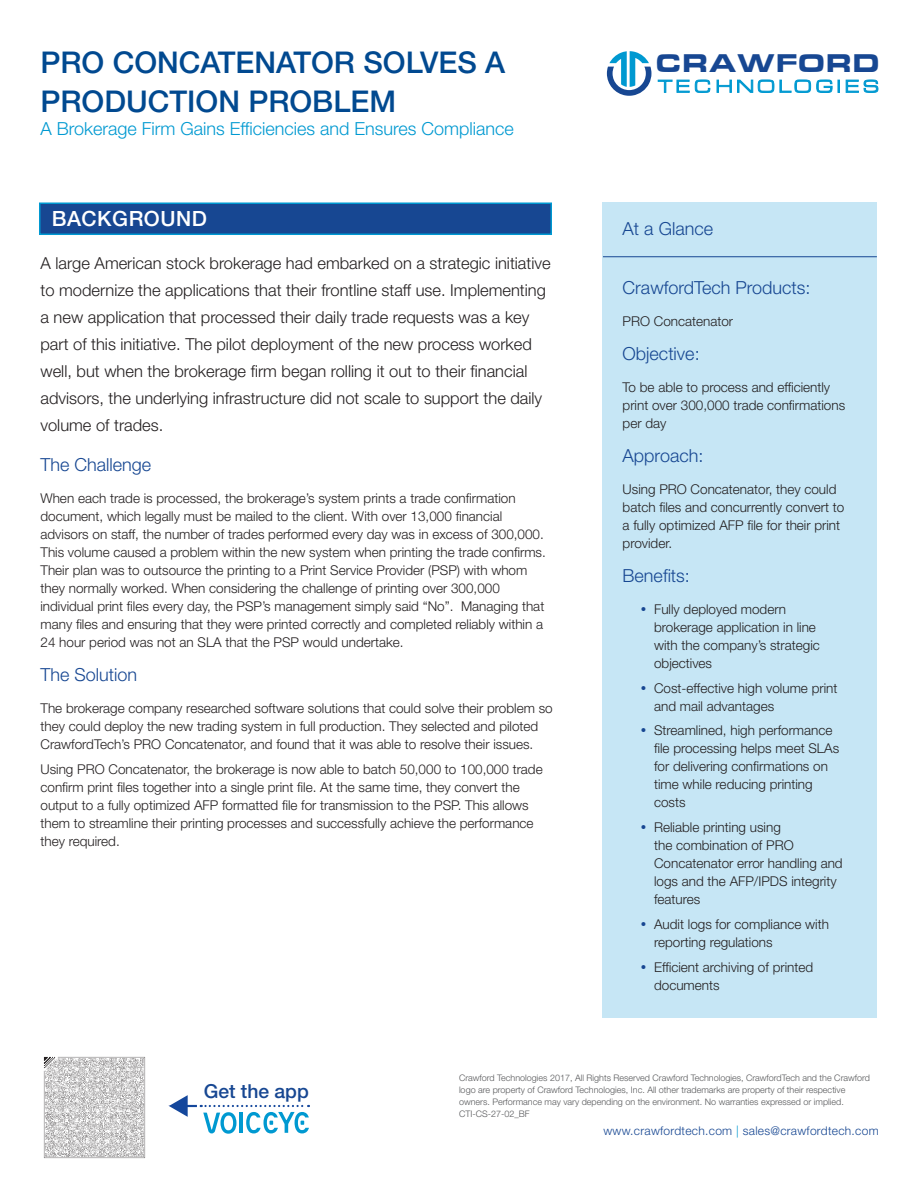
<style>
.page{position:relative;width:918px;height:1188px;background:#fff}
.page>*{position:absolute;margin:0;border:0;box-sizing:border-box;transform-origin:0 0}
.t1{font:500 30px/39px "Helvetica Neue LT Std";color:#014990}
.Image{font:900 26.4px "Eurostile Extended";color:#174792}
.SideBarHeader__H2{font:500 21px "Helvetica Neue LT Std";letter-spacing:.025em;color:#fff}
.t2{font:500 19.35px "Helvetica Neue LT Std";color:#174792}
.SideBarHeader__H2-2{font:300 18px "Helvetica Neue LT Std";color:#174792}
.titleSubHead{font:300 18px "Helvetica Neue LT Std";color:#0099d1}
.BodyHeaders__H2{font:300 18px "Helvetica Neue LT Std";color:#174792}
.Base{font:300 16.5px/27px "Helvetica Neue LT Std";color:#231f20}
.Base-2{font:300 13.5px/18px "Helvetica Neue LT Std";color:#231f20}
.Base-3{font:300 12px "Helvetica Neue LT Std";letter-spacing:.025em;color:#174792}
.Address_line{font:300 9px/12px "Helvetica Neue LT Std";color:#57585a}
.s1{color:#0099d1}
</style>
<div class="page">
<div style="left:602px;top:202px;width:275px;height:815px;background:#c6e6f5"></div>
<hr style="left:603px;top:256px;width:274px;height:1px;background:#174792">
<svg style="left:607px;top:51px;width:44px;height:45px"></svg>
<svg style="left:657px;top:79px;width:222px;height:14px"></svg>
<div style="left:39px;top:202px;width:513px;height:33px;background:#174792;border:2px solid #0099d1"></div>
<svg style="left:169px;top:1095px;width:140px;height:39px"></svg>
<img style="left:43px;top:1056px;width:103px;height:103px">
<p class="t1" style="left:40px;top:42px;width:466px">PRO CONCATENATOR SOLVES A<br>PRODUCTION PROBLEM</p>
<p class="titleSubHead" style="left:40px;top:118px;width:475px">A Brokerage Firm Gains Efficiencies and Ensures Compliance</p>
<h2 class="SideBarHeader__H2" style="left:52px;top:206px;width:157px">BACKGROUND</h2>
<p class="Base" style="left:40px;top:249px;width:512px">A large American stock brokerage had embarked on a strategic initiative to modernize the applications that their frontline staff use. Implementing a new application that processed their daily trade requests was a key part of this initiative. The pilot deployment of the new process worked well, but when the brokerage firm began rolling it out to their financial advisors, the underlying infrastructure did not scale to support the daily volume of trades.</p>
<h2 class="BodyHeaders__H2" style="left:40px;top:454px;width:112px">The Challenge</h2>
<p class="Base-2" style="left:40px;top:489px;width:507px">When each trade is processed, the brokerage’s system prints a trade confirmation document, which legally must be mailed to the client. With over 13,000 financial advisors on staff, the number of trades performed every day was in excess of 300,000.<br>This volume caused a problem within the new system when printing the trade confirms.<br>Their plan was to outsource the printing to a Print Service Provider (PSP) with whom they normally worked. When considering the challenge of printing over 300,000 individual print files every day, the PSP’s management simply said “No”. Managing that many files and ensuring that they were printed correctly and completed reliably within a 24 hour period was not an SLA that the PSP would undertake.</p>
<h2 class="BodyHeaders__H2" style="left:40px;top:664px;width:98px">The Solution</h2>
<p class="Base-2" style="left:40px;top:699px;width:514px">The brokerage company researched software solutions that could solve their problem so they could deploy the new trading system in full production. They selected and piloted<br>CrawfordTech’s PRO Concatenator, and found that it was able to resolve their issues.</p>
<p class="Base-2" style="left:40px;top:759px;width:504px">Using PRO Concatenator, the brokerage is now able to batch 50,000 to 100,000 trade confirm print files together into a single print file. At the same time, they convert the output to a fully optimized AFP formatted file for transmission to the PSP. This allows them to streamline their printing processes and successfully achieve the performance they required.</p>
<p class="Image" style="left:655px;top:49px;width:226px">CRAWFORD</p>
<h2 class="SideBarHeader__H2-2" style="left:623px;top:218px;width:92px">At a Glance</h2>
<h2 class="SideBarHeader__H2-2" style="left:623px;top:277px;width:189px">CrawfordTech Products:</h2>
<p class="Base-2" style="left:623px;top:312px;width:112px">PRO Concatenator</p>
<h2 class="SideBarHeader__H2-2" style="left:623px;top:343px;width:79px">Objective:</h2>
<p class="Base-2" style="left:623px;top:378px;width:224px">To be able to process and efficiently print over 300,000 trade confirmations per day</p>
<h2 class="SideBarHeader__H2-2" style="left:623px;top:445px;width:82px">Approach:</h2>
<p class="Base-2" style="left:623px;top:480px;width:223px">Using PRO Concatenator, they could batch files and concurrently convert to a fully optimized AFP file for their print provider.</p>
<h2 class="SideBarHeader__H2-2" style="left:623px;top:565px;width:69px">Benefits:</h2>
<p class="Base-2" style="left:654px;top:600px;width:167px">Fully deployed modern brokerage application in line with the company’s strategic objectives</p>
<p class="Base-2" style="left:654px;top:679px;width:185px">Cost-effective high volume print and mail advantages</p>
<p class="Base-2" style="left:654px;top:721px;width:187px">Streamlined, high performance file processing helps meet SLAs for delivering confirmations on time while reducing printing costs</p>
<p class="Base-2" style="left:654px;top:818px;width:190px">Reliable printing using<br>the combination of PRO<br>Concatenator error handling and logs and the AFP/IPDS integrity features</p>
<p class="Base-2" style="left:654px;top:915px;width:176px">Audit logs for compliance with reporting regulations</p>
<p class="Base-2" style="left:654px;top:958px;width:161px">Efficient archiving of printed documents</p>
<p class="t2" style="left:204px;top:1080px;width:107px">Get the app</p>
<p class="Address_line" style="left:459px;top:1071px;width:413px">Crawford Technologies 2017, All Rights Reserved Crawford Technologies, CrawfordTech and the Crawford logo are property of Crawford Technologies, Inc. All other trademarks are property of their respective owners. Performance may vary depending on the environment. No warranties expressed or implied.<br>CTI-CS-27-02_BF</p>
<p class="Base-3" style="left:603px;top:1123px;width:277px">www.crawfordtech.com <span class="s1">|</span> sales@crawfordtech.com</p>
</div>
